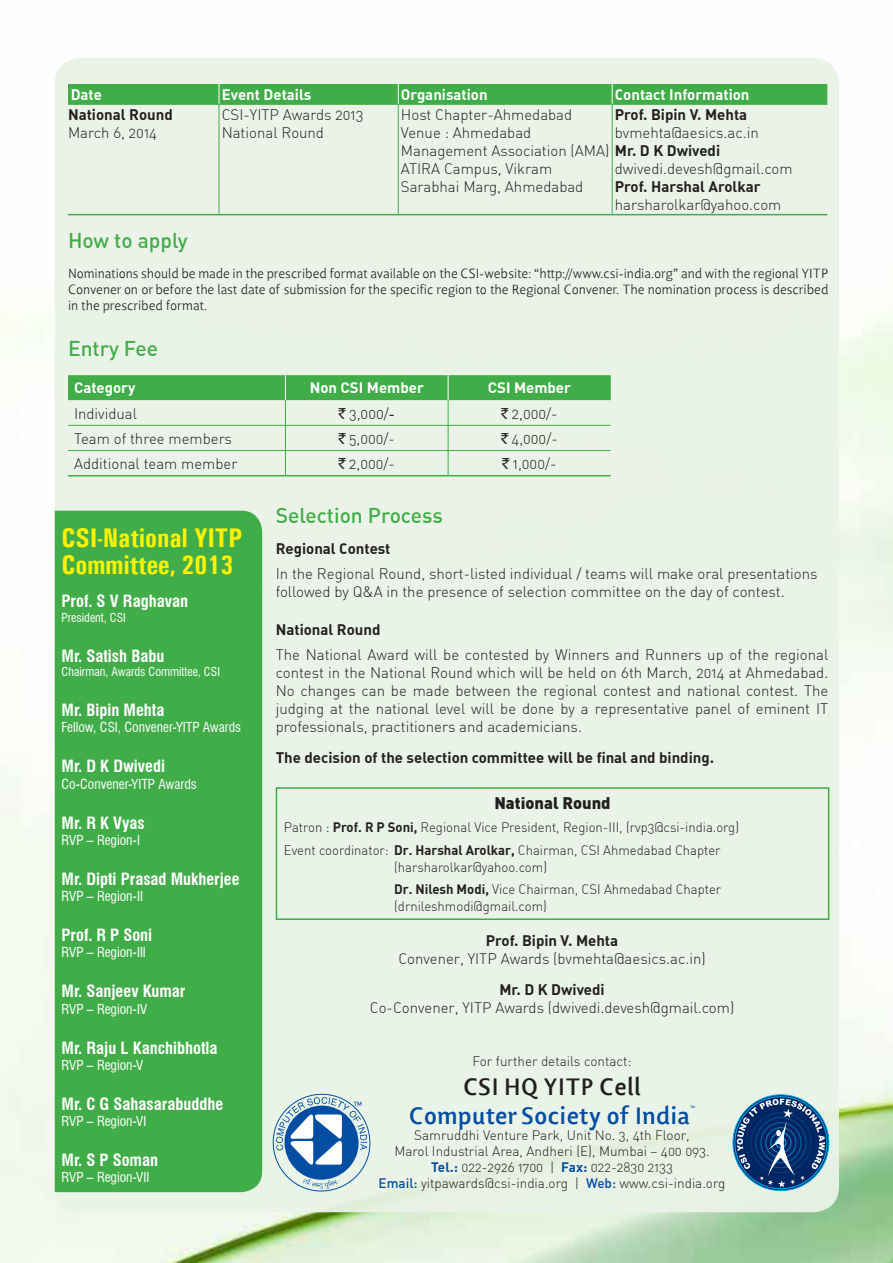
<style>
.page{position:relative;width:893px;height:1263px;background:#fff}
.page>*{position:absolute;margin:0;border:0;box-sizing:border-box;transform-origin:0 0}
.t1{font:700 condensed 27px/27px "Univers";color:#fff200}
.t2{font:700 24px "Lisboa LF";color:#034ea2}
.t3{font:700 24px "Lisboa LF";color:#231f20}
.t4{font:21px "DIN Medium Alternate";color:#41ad49}
.t5{font:700 condensed 16.5px "Swiss 721 BT";color:#fff}
.t6{font:900 16.5px "DIN";color:#231f20}
.t7{font:15px/18px "DIN Light Alternate";color:#231f20}
.t8{font:15px "DIN Bold Alternate";color:#231f20}
.t9{font:15px "DIN Bold Alternate";color:#fff}
.t10{font:700 15px "DIN Pro";color:#fff}
.t11{font:13.5px/16.2px "DIN Light Alternate";color:#231f20}
.t12{font:13.5px/16.2px "Lisboa LF Light";color:#231f20;text-align:justify}
.t13{font:condensed 13.5px "Swiss 721 BT";color:#fff}
.t14{font:condensed 12px "Swiss 721 BT";color:#fff}
.t15{font:700 3.45px "Lisboa LF";color:#034ea2}
.s1{font-family:"DIN Bold Alternate"}
.s2{font-family:"Rupee Foradian"}
.s3{font-family:"Lisboa LF"}
.s4{font-family:"DIN";font-weight:700}
.s5{font-family:"DIN Bold Alternate";color:#034ea2}
.s6{font-family:"DIN";font-weight:500;color:#034ea2}
</style>
<div class="page">
<img style="left:0;top:58px;width:893px;height:1205px">
<div style="left:55px;top:58px;width:784px;height:1154px;background:#eaf3e7;border-radius:26px"></div>
<svg style="left:737px;top:1099px;width:88px;height:88px;background:#375f8d"></svg>
<div style="left:68px;top:84px;width:759px;height:20px;background:#41ad49"></div>
<hr style="left:68px;top:104px;width:151px;height:1px;background:#41ad49">
<hr style="left:219px;top:104px;width:179px;height:1px;background:#41ad49">
<hr style="left:219px;top:105px;width:1px;height:109px;background:#41ad49">
<hr style="left:398px;top:104px;width:214px;height:1px;background:#41ad49">
<hr style="left:398px;top:105px;width:1px;height:109px;background:#41ad49">
<hr style="left:612px;top:104px;width:215px;height:1px;background:#41ad49">
<hr style="left:612px;top:105px;width:1px;height:109px;background:#41ad49">
<hr style="left:68px;top:214px;width:151px;height:1px;background:#41ad49">
<hr style="left:219px;top:214px;width:179px;height:1px;background:#41ad49">
<hr style="left:398px;top:214px;width:214px;height:1px;background:#41ad49">
<hr style="left:612px;top:214px;width:215px;height:1px;background:#41ad49">
<hr style="left:68px;top:475px;width:217px;height:1px;background:#41ad49">
<hr style="left:285px;top:475px;width:163px;height:1px;background:#41ad49">
<hr style="left:448px;top:475px;width:163px;height:1px;background:#41ad49">
<svg style="left:68px;top:375px;width:543px;height:100px"></svg>
<div style="left:276px;top:787px;width:553px;height:133px;border:2px solid #41ad49"></div>
<div style="left:55px;top:511px;width:207px;height:681px;background:#41ad49"></div>
<svg style="left:272px;top:1093px;width:99px;height:99px"></svg>
<p class="t9" style="left:71px;top:85px;width:33px">Date</p>
<p class="t9" style="left:222px;top:85px;width:91px">Event Details</p>
<p class="t9" style="left:401px;top:85px;width:88px">Organisation</p>
<p class="t9" style="left:615px;top:85px;width:136px">Contact Information</p>
<p class="t8" style="left:68px;top:105px;width:106px">National Round</p>
<p class="t7" style="left:68px;top:124px;width:91px">March 6, 2014</p>
<p class="t8" style="left:615px;top:105px;width:134px">Prof. Bipin V. Mehta</p>
<p class="t7" style="left:615px;top:124px;width:145px">bvmehta@aesics.ac.in</p>
<p class="t7" style="left:615px;top:160px;width:179px">dwivedi.devesh@gmail.com</p>
<p class="t8" style="left:615px;top:177px;width:147px">Prof. Harshal Arolkar</p>
<p class="t7" style="left:615px;top:196px;width:168px">harsharolkar@yahoo.com</p>
<p class="t7" style="left:222px;top:106px;width:143px">CSI-YITP Awards 2013<br>National Round</p>
<p class="t7" style="left:401px;top:106px;width:321px">Host Chapter-Ahmedabad<br>Venue : Ahmedabad<br>Management Association (AMA) <span class="s1">Mr. D K Dwivedi<br></span>ATIRA Campus, Vikram<br>Sarabhai Marg, Ahmedabad</p>
<h3 class="t4" style="left:68px;top:227px;width:121px">How to apply</h3>
<p class="t12" style="left:68px;top:265px;width:762px">Nominations should be made in the prescribed format available on the CSI-website: “http://www.csi-india.org” and with the regional YITP Convener on or before the last date of submission for the specific region to the Regional Convener. The nomination process is described in the prescribed format.</p>
<h3 class="t4" style="left:68px;top:335px;width:92px">Entry Fee</h3>
<p class="t10" style="left:74px;top:378px;width:63px">Category</p>
<p class="t10" style="left:310px;top:378px;width:116px">Non CSI Member</p>
<p class="t10" style="left:488px;top:378px;width:85px">CSI Member</p>
<p class="t7" style="left:74px;top:404px;width:65px">Individual</p>
<p class="t7" style="left:339px;top:404px;width:58px"><span class="s2">`</span> 3,000/<span class="s3">-</span></p>
<p class="t7" style="left:501px;top:404px;width:58px"><span class="s2">`</span> 2,000/-</p>
<p class="t7" style="left:74px;top:429px;width:160px">Team of three members</p>
<p class="t7" style="left:338px;top:429px;width:58px"><span class="s2">`</span> 5,000/-</p>
<p class="t7" style="left:501px;top:429px;width:58px"><span class="s2">`</span> 4,000/-</p>
<p class="t7" style="left:74px;top:454px;width:165px">Additional team member</p>
<p class="t7" style="left:339px;top:454px;width:58px"><span class="s2">`</span> 2,000/-</p>
<p class="t7" style="left:502px;top:454px;width:56px"><span class="s2">`</span> 1,000/-</p>
<h3 class="t4" style="left:276px;top:502px;width:169px">Selection Process</h3>
<p class="t8" style="left:276px;top:539px;width:116px">Regional Contest</p>
<p class="t7" style="left:276px;top:564px;width:543px">In the Regional Round, short-listed individual / teams will make oral presentations followed by Q&amp;A in the presence of selection committee on the day of contest.</p>
<p class="t8" style="left:276px;top:620px;width:106px">National Round</p>
<p class="t7" style="left:276px;top:645px;width:554px;text-align:justify">The National Award will be contested by Winners and Runners up of the regional contest in the National Round which will be held on 6th March, 2014 at Ahmedabad.<br>No changes can be made between the regional contest and national contest. The judging at the national level will be done by a representative panel of eminent IT professionals, practitioners and academicians.</p>
<p class="t8" style="left:276px;top:748px;width:440px">The decision of the selection committee will be final and binding.</p>
<p class="t6" style="left:494px;top:792px;width:118px">National Round</p>
<p class="t11" style="left:284px;top:816px;width:457px;line-height:23px">Patron : <span class="s4">Prof. R P Soni,</span> Regional Vice President, Region-III, (rvp3@csi-india.org)<br>Event coordinator: <span class="s4">Dr. Harshal Arolkar,</span> Chairman, CSI Ahmedabad Chapter</p>
<p class="t11" style="left:394px;top:855px;width:329px;line-height:23px">(harsharolkar@yahoo.com)<br><span class="s4">Dr. Nilesh Modi,</span> Vice Chairman, CSI Ahmedabad Chapter</p>
<p class="t11" style="left:394px;top:897px;width:154px">(drnileshmodi@gmail.com)</p>
<p class="t8" style="left:486px;top:931px;width:134px">Prof. Bipin V. Mehta</p>
<p class="t7" style="left:398px;top:949px;width:309px">Convener, YITP Awards (bvmehta@aesics.ac.in)</p>
<p class="t8" style="left:499px;top:980px;width:107px">Mr. D K Dwivedi</p>
<p class="t7" style="left:370px;top:999px;width:366px">Co-Convener, YITP Awards (dwivedi.devesh@gmail.com)</p>
<p class="t11" style="left:472px;top:1053px;width:161px">For further details contact:</p>
<h2 class="t3" style="left:463px;top:1071px;width:179px">CSI HQ YITP Cell</h2>
<h2 class="t2" style="left:409px;top:1100px;width:283px">Computer Society of India</h2>
<p class="t15" style="left:690px;top:1105px;width:6px">TM</p>
<p class="t11" style="left:379px;top:1127px;width:348px;text-align:center">Samruddhi Venture Park, Unit No. 3, 4th Floor,<br>Marol Industrial Area, Andheri (E), Mumbai – 400 093.<br><span class="s5">Tel.:</span> 022-2926 1700 | <span class="s5">Fax:</span> 022-2830 2133<br><span class="s6">Email:</span> yitpawards@csi-india.org | <span class="s6">Web:</span> www.csi-india.org</p>
<h1 class="t1" style="left:62px;top:524px;width:182px">CSI-National YITP<br>Committee, 2013</h1>
<p class="t5" style="left:62px;top:591px;width:128px">Prof. S V Raghavan</p>
<p class="t14" style="left:62px;top:610px;width:66px">President, CSI</p>
<p class="t5" style="left:62px;top:646px;width:104px">Mr. Satish Babu</p>
<p class="t14" style="left:62px;top:664px;width:160px">Chairman, Awards Committee, CSI</p>
<p class="t5" style="left:62px;top:700px;width:104px">Mr. Bipin Mehta</p>
<p class="t13" style="left:62px;top:719px;width:181px">Fellow, CSI, Convener-YITP Awards</p>
<p class="t5" style="left:62px;top:756px;width:105px">Mr. D K Dwivedi</p>
<p class="t13" style="left:62px;top:775px;width:137px">Co-Convener-YITP Awards</p>
<p class="t5" style="left:62px;top:813px;width:85px">Mr. R K Vyas</p>
<p class="t13" style="left:62px;top:832px;width:80px">RVP – Region-I</p>
<p class="t5" style="left:62px;top:869px;width:179px">Mr. Dipti Prasad Mukherjee</p>
<p class="t13" style="left:62px;top:888px;width:83px">RVP – Region-II</p>
<p class="t5" style="left:62px;top:925px;width:92px">Prof. R P Soni</p>
<p class="t13" style="left:62px;top:944px;width:86px">RVP – Region-III</p>
<p class="t5" style="left:62px;top:981px;width:125px">Mr. Sanjeev Kumar</p>
<p class="t13" style="left:62px;top:1000px;width:87px">RVP – Region-IV</p>
<p class="t5" style="left:62px;top:1038px;width:157px">Mr. Raju L Kanchibhotla</p>
<p class="t13" style="left:62px;top:1057px;width:83px">RVP – Region-V</p>
<p class="t5" style="left:62px;top:1094px;width:163px">Mr. C G Sahasarabuddhe</p>
<p class="t13" style="left:62px;top:1113px;width:86px">RVP – Region-VI</p>
<p class="t5" style="left:62px;top:1150px;width:98px">Mr. S P Soman</p>
<p class="t13" style="left:62px;top:1169px;width:89px">RVP – Region-VII</p>
</div>
